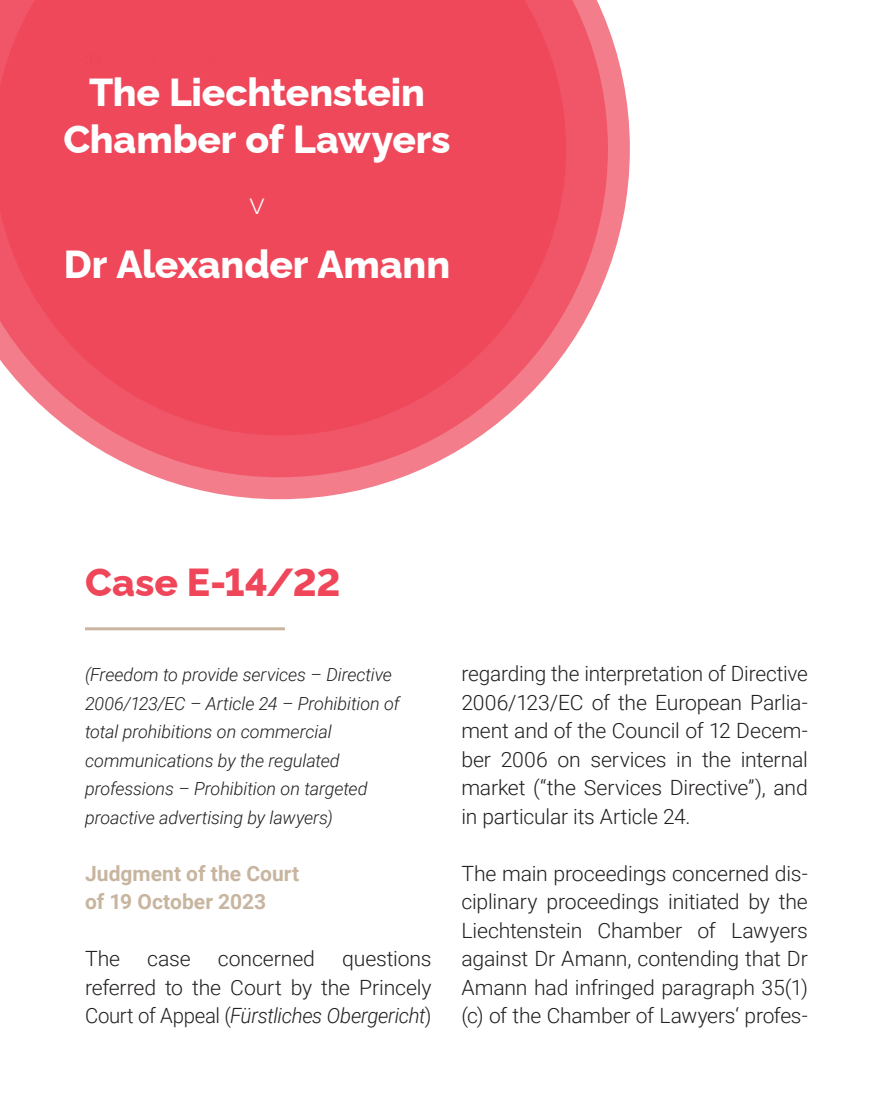
<style>
.page{position:relative;width:893px;height:1106px;background:#fff}
.page>*{position:absolute;margin:0;border:0;box-sizing:border-box;transform-origin:0 0}
.t1{font:800 39px/46.8px "Raleway";letter-spacing:-.005em;color:#fff;text-align:center}
.t2{font:800 39px "Raleway";letter-spacing:.005em;color:#ef4659}
.t3{font:300 30px "Raleway";color:#fff}
.t4{font:300 21px/28.5px "Roboto";letter-spacing:-.01em;color:#231f20;text-align:justify}
.t5{font:700 21px/28.5px "Roboto";color:#c8b5a0}
.t6{font:italic 300 18px/28.5px "Roboto";letter-spacing:-.01em;color:#231f20}
.s1{font-style:italic}
</style>
<div class="page">
<svg style="left:157px;top:27px;width:473px;height:472px"></svg>
<svg style="left:77px;top:0;width:531px;height:477px"></svg>
<svg style="left:0;top:0;width:566px;height:435px;background:#ef4f61"></svg>
<hr style="left:85px;top:627px;width:200px;height:3px;background:#c8b5a0">
<h1 class="t1" style="left:64px;top:65px;width:388px">The Liechtenstein<br>Chamber of Lawyers</h1>
<h2 class="t3" style="left:249px;top:180px;width:17px">v</h2>
<h1 class="t1" style="left:64px;top:237px;width:388px">Dr Alexander Amann</h1>
<h1 class="t2" style="left:85px;top:551px;width:257px">Case E-14/22</h1>
<p class="t6" style="left:85px;top:660px;width:316px">(Freedom to provide services – Directive 2006/123/EC – Article 24 – Prohibition of total prohibitions on commercial communications by the regulated professions – Prohibition on targeted proactive advertising by lawyers)</p>
<p class="t5" style="left:85px;top:858px;width:216px">Judgment of the Court of 19 October 2023</p>
<p class="t4" style="left:85px;top:944px;width:37px">The</p>
<p class="t4" style="left:147px;top:944px;width:45px">case</p>
<p class="t4" style="left:218px;top:944px;width:99px">concerned</p>
<p class="t4" style="left:85px;top:944px;width:348px;text-indent:257px">questions referred to the Court by the Princely Court of Appeal (<span class="s1">Fürstliches Obergericht</span>)</p>
<p class="t4" style="left:461px;top:659px;width:348px">regarding the interpretation of Directive 2006/123/EC of the European Parlia&shy;ment and of the Council of 12 Decem&shy;ber 2006 on services in the internal market (“the Services Directive”), and in particular its Article 24.</p>
<p class="t4" style="left:461px;top:858px;width:348px">The main proceedings concerned dis&shy;ciplinary proceedings initiated by the Liechtenstein Chamber of Lawyers against Dr Amann, contending that Dr Amann had infringed paragraph 35(1) (c) of the Chamber of Lawyers‘ profes-</p>
</div>
